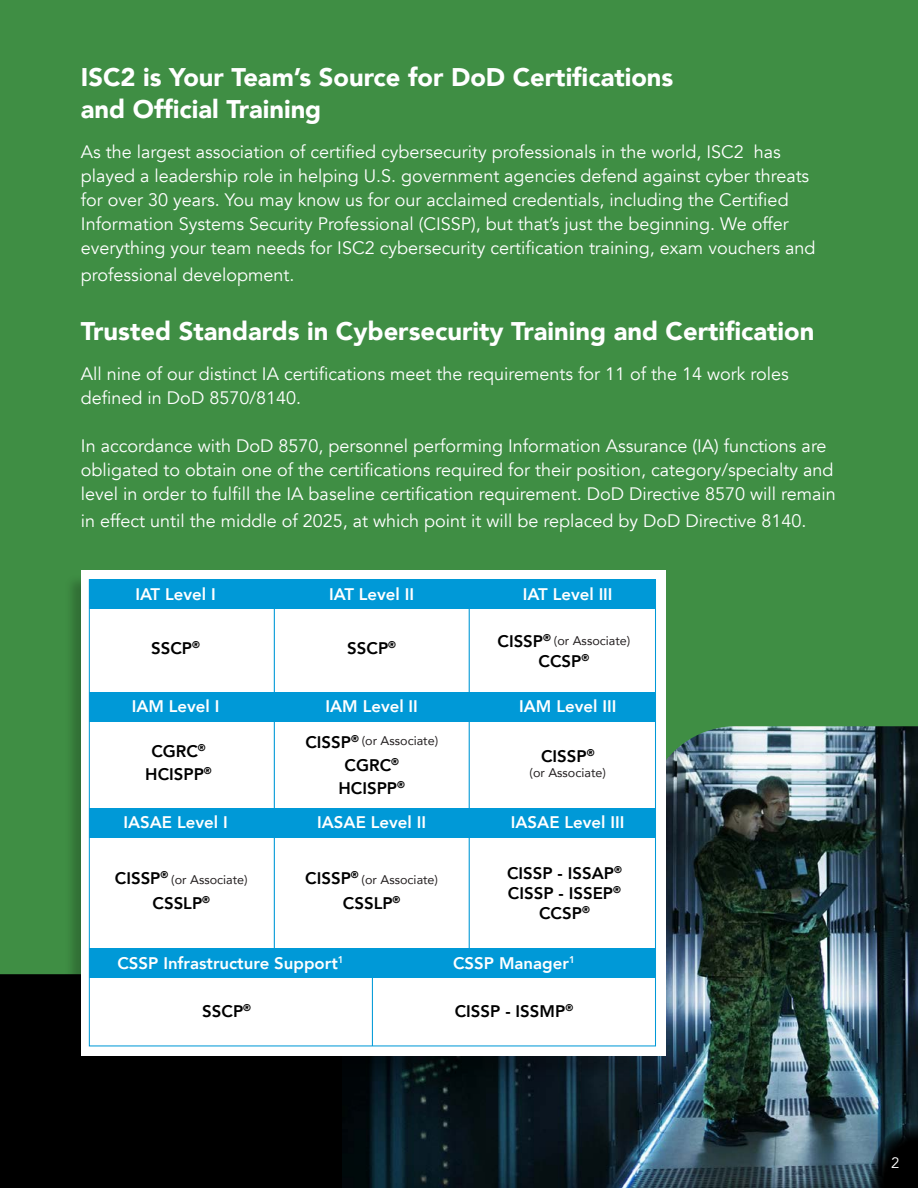
<style>
.page{position:relative;width:918px;height:1188px;background:#fff}
.page>*{position:absolute;margin:0;border:0;box-sizing:border-box;transform-origin:0 0}
.t1{font:900 25.5px/31.5px "Avenir";color:#fff}
.t2{font:18px/24px "Avenir";color:#fff}
.t3{font:800 16.8px "Avenir";color:#fff}
.t4{font:800 16.8px/23.1px "Avenir";color:#000;text-align:center}
.t5{font:15px "Avenir";color:#fff}
.t6{font:12.6px "Avenir";color:#231f20}
.s1{font-weight:800;font-size:16.8px;color:#000}
</style>
<div class="page">
<div style="left:0;top:711px;width:918px;height:477px;background:#000"></div>
<img style="left:342px;top:974px;width:576px;height:214px">
<svg style="left:869px;top:1124px;width:49px;height:64px"></svg>
<div style="left:0;top:0;width:918px;height:698px;background:#3f8e44"></div>
<svg style="left:0;top:570px;width:918px;height:404px;fill:#3f8e44"></svg>
<div style="left:64px;top:574px;width:601px;height:504px;background:#000;opacity:.22"></div>
<div style="left:81px;top:570px;width:584px;height:486px;background:#fff"></div>
<hr style="left:372px;top:963px;width:1px;height:83px;background:#0099d7">
<hr style="left:274px;top:587px;width:1px;height:369px;background:#0099d7">
<hr style="left:469px;top:587px;width:1px;height:369px;background:#0099d7">
<div style="left:89px;top:692px;width:567px;height:29px;background:#0099d7"></div>
<div style="left:89px;top:808px;width:567px;height:30px;background:#0099d7"></div>
<div style="left:89px;top:949px;width:567px;height:29px;background:#0099d7"></div>
<div style="left:89px;top:580px;width:567px;height:29px;background:#0099d7"></div>
<h1 class="t1" style="left:81px;top:61px;width:594px">ISC2 is Your Team’s Source for DoD Certifications and Official Training</h1>
<p class="t2" style="left:81px;top:140px;width:736px">As the largest association of certified cybersecurity professionals in the world, ISC2 has played a leadership role in helping U.S. government agencies defend against cyber threats for over 30 years. You may know us for our acclaimed credentials, including the Certified Information Systems Security Professional (CISSP), but that’s just the beginning. We offer everything your team needs for ISC2 cybersecurity certification training, exam vouchers and</p>
<p class="t2" style="left:81px;top:263px;width:215px">professional development.</p>
<h1 class="t1" style="left:81px;top:314px;width:735px">Trusted Standards in Cybersecurity Training and Certification</h1>
<p class="t2" style="left:81px;top:362px;width:709px">All nine of our distinct IA certifications meet the requirements for 11 of the 14 work roles defined in DoD 8570/8140.</p>
<p class="t2" style="left:81px;top:434px;width:756px">In accordance with DoD 8570, personnel performing Information Assurance (IA) functions are obligated to obtain one of the certifications required for their position, category/specialty and level in order to fulfill the IA baseline certification requirement. DoD Directive 8570 will remain</p>
<p class="t2" style="left:81px;top:509px;width:727px">in effect until the middle of 2025, at which point it will be replaced by DoD Directive 8140.</p>
<p class="t3" style="left:135px;top:581px;width:82px">IAT Level I</p>
<p class="t4" style="left:151px;top:637px;width:50px">SSCP<sup>®</sup></p>
<p class="t3" style="left:329px;top:581px;width:87px">IAT Level II</p>
<p class="t3" style="left:523px;top:581px;width:91px">IAT Level III</p>
<p class="t4" style="left:347px;top:637px;width:50px">SSCP<sup>®</sup></p>
<p class="t6" style="left:498px;top:630px;width:134px"><span class="s1">CISSP</span><sup>®</sup> (or Associate)</p>
<p class="t4" style="left:539px;top:650px;width:52px">CCSP<sup>®</sup></p>
<p class="t3" style="left:132px;top:693px;width:89px">IAM Level I</p>
<p class="t3" style="left:325px;top:693px;width:94px">IAM Level II</p>
<p class="t3" style="left:519px;top:693px;width:99px">IAM Level III</p>
<p class="t4" style="left:145px;top:739px;width:68px">CGRC<sup>®<br></sup>HCISPP<sup>®</sup></p>
<p class="t6" style="left:305px;top:731px;width:134px"><span class="s1">CISSP</span><sup>®</sup> (or Associate)</p>
<p class="t4" style="left:339px;top:753px;width:68px">CGRC<sup>®<br></sup>HCISPP<sup>®</sup></p>
<p class="t4" style="left:541px;top:745px;width:55px">CISSP<sup>®</sup></p>
<p class="t6" style="left:530px;top:763px;width:78px">(or Associate)</p>
<p class="t3" style="left:123px;top:810px;width:106px">IASAE Level I</p>
<p class="t3" style="left:317px;top:810px;width:111px">IASAE Level II</p>
<p class="t3" style="left:511px;top:810px;width:115px">IASAE Level III</p>
<p class="t6" style="left:115px;top:869px;width:134px"><span class="s1">CISSP</span><sup>®</sup> (or Associate)</p>
<p class="t4" style="left:153px;top:891px;width:59px">CSSLP<sup>®</sup></p>
<p class="t6" style="left:305px;top:869px;width:134px"><span class="s1">CISSP</span><sup>®</sup> (or Associate)</p>
<p class="t4" style="left:343px;top:891px;width:59px">CSSLP<sup>®</sup></p>
<p class="t4" style="left:507px;top:863px;width:116px;line-height:20.1px">CISSP - ISSAP<sup>®<br></sup>CISSP - ISSEP<sup>®<br></sup>CCSP<sup>®</sup></p>
<p class="t3" style="left:117px;top:950px;width:228px">CSSP Infrastructure Support<sup>1</sup></p>
<p class="t3" style="left:453px;top:950px;width:123px">CSSP Manager<sup>1</sup></p>
<p class="t4" style="left:202px;top:999px;width:50px">SSCP<sup>®</sup></p>
<p class="t4" style="left:455px;top:999px;width:120px">CISSP - ISSMP<sup>®</sup></p>
<p class="t5" style="left:891px;top:1154px;width:10px">2</p>
</div>
